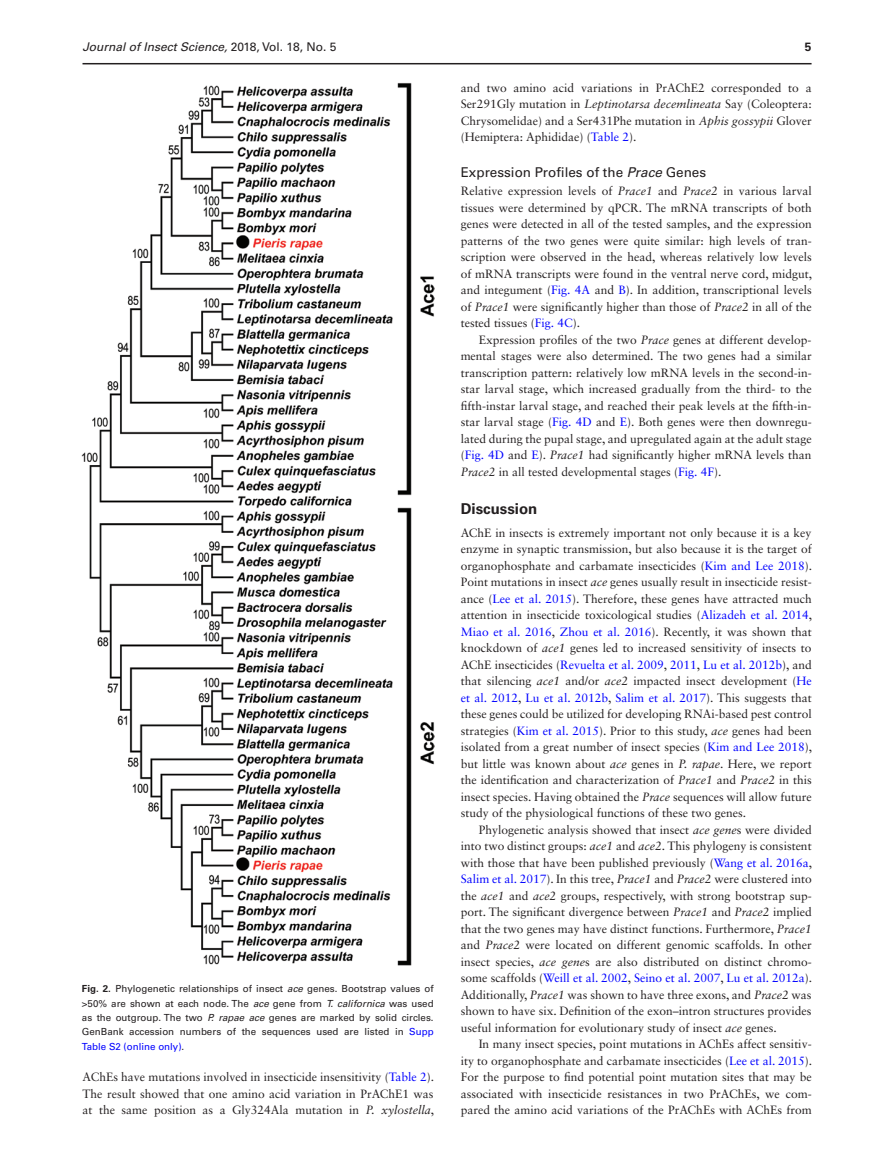
<style>
.page{position:relative;width:893px;height:1174px;background:#fff}
.page>*{position:absolute;margin:0;border:0;box-sizing:border-box;transform-origin:0 0}
.t1{font:700 15px "Univers LT Std";color:#231f20}
.t2{font:13.5px "Univers LT Std";color:#231f20}
.t3{font:12px/16.5px "Sabon LT Std";color:#231f20;text-align:justify}
.t4{font:italic 12px "Univers LT Std";color:#231f20}
.t5{font:700 12px "Univers LT Std";color:#231f20}
.t6{font:9.75px/14.2px "Univers LT Std";color:#231f20;text-align:justify}
.s1{font-style:normal}
.s2{font-weight:700}
.s3{font-style:italic}
.s4{color:#00f}
</style>
<div class="page">
<img style="left:82px;top:83px;width:353px;height:882px">
<hr style="left:82px;top:63px;width:729px;height:1px;background:#231f20">
<p class="t4" style="left:82px;top:40px;width:255px">Journal of Insect Science, <span class="s1">2018, Vol. 18, No. 5</span></p>
<p class="t5" style="left:805px;top:40px;width:8px">5</p>
<p class="t6" style="left:82px;top:982px;width:353px"><span class="s2">Fig. 2.</span> Phylogenetic relationships of insect <span class="s3">ace</span> genes. Bootstrap values of &gt;50% are shown at each node. The <span class="s3">ace</span> gene from <span class="s3">T. californica</span> was used as the outgroup. The two <span class="s3">P. rapae ace</span> genes are marked by solid circles.<br>GenBank accession numbers of the sequences used are listed in <span class="s4">Supp Table S2 (online only)</span>.</p>
<p class="t3" style="left:83px;top:1068px;width:353px">AChEs have mutations involved in insecticide insensitivity (<span class="s4">Table 2</span>).<br>The result showed that one amino acid variation in PrAChE1 was at the same position as a Gly324Ala mutation in <span class="s3">P. xylostella</span>,</p>
<p class="t3" style="left:461px;top:79px;width:352px">and two amino acid variations in PrAChE2 corresponded to a Ser291Gly mutation in <span class="s3">Leptinotarsa decemlineata</span> Say (Coleoptera:<br>Chrysomelidae) and a Ser431Phe mutation in <span class="s3">Aphis gossypii</span> Glover (Hemiptera: Aphididae) (<span class="s4">Table 2</span>).</p>
<p class="t2" style="left:461px;top:164px;width:247px">Expression Profiles of the <span class="s3">Prace</span> Genes</p>
<p class="t3" style="left:461px;top:183px;width:353px">Relative expression levels of <span class="s3">Prace1</span> and <span class="s3">Prace2</span> in various larval tissues were determined by qPCR. The mRNA transcripts of both genes were detected in all of the tested samples, and the expression patterns of the two genes were quite similar: high levels of tran&shy;scription were observed in the head, whereas relatively low levels of mRNA transcripts were found in the ventral nerve cord, midgut, and integument (<span class="s4">Fig. 4A</span> and <span class="s4">B</span>). In addition, transcriptional levels of <span class="s3">Prace1</span> were significantly higher than those of <span class="s3">Prace2</span> in all of the tested tissues (<span class="s4">Fig. 4C</span>).</p>
<p class="t3" style="left:461px;top:331px;width:353px;text-indent:18px">Expression profiles of the two <span class="s3">Prace</span> genes at different develop&shy;mental stages were also determined. The two genes had a similar transcription pattern: relatively low mRNA levels in the second-in&shy;star larval stage, which increased gradually from the third- to the fifth-instar larval stage, and reached their peak levels at the fifth-in&shy;star larval stage (<span class="s4">Fig. 4D</span> and <span class="s4">E</span>). Both genes were then downregu&shy;lated during the pupal stage, and upregulated again at the adult stage (<span class="s4">Fig. 4D</span> and <span class="s4">E</span>). <span class="s3">Prace1</span> had significantly higher mRNA levels than <span class="s3">Prace2</span> in all tested developmental stages (<span class="s4">Fig. 4F</span>).</p>
<p class="t1" style="left:461px;top:500px;width:78px">Discussion</p>
<p class="t3" style="left:461px;top:524px;width:353px">AChE in insects is extremely important not only because it is a key enzyme in synaptic transmission, but also because it is the target of organophosphate and carbamate insecticides (<span class="s4">Kim and Lee 2018</span>).<br>Point mutations in insect <span class="s3">ace</span> genes usually result in insecticide resist&shy;ance (<span class="s4">Lee et al. 2015</span>). Therefore, these genes have attracted much attention in insecticide toxicological studies (<span class="s4">Alizadeh et al. 2014</span>, <span class="s4">Miao et al. 2016</span>, <span class="s4">Zhou et al. 2016</span>). Recently, it was shown that knockdown of <span class="s3">ace1</span> genes led to increased sensitivity of insects to AChE insecticides (<span class="s4">Revuelta et al. 2009</span>, <span class="s4">2011</span>, <span class="s4">Lu et al. 2012b</span>), and that silencing <span class="s3">ace1</span> and/or <span class="s3">ace2</span> impacted insect development (<span class="s4">He et al. 2012</span>, <span class="s4">Lu et al. 2012b</span>, <span class="s4">Salim et al. 2017</span>). This suggests that these genes could be utilized for developing RNAi-based pest control strategies (<span class="s4">Kim et al. 2015</span>). Prior to this study, <span class="s3">ace</span> genes had been isolated from a great number of insect species (<span class="s4">Kim and Lee 2018</span>), but little was known about <span class="s3">ace</span> genes in <span class="s3">P. rapae</span>. Here, we report the identification and characterization of <span class="s3">Prace1</span> and <span class="s3">Prace2</span> in this insect species. Having obtained the <span class="s3">Prace</span> sequences will allow future study of the physiological functions of these two genes.</p>
<p class="t3" style="left:461px;top:821px;width:353px;text-indent:18px">Phylogenetic analysis showed that insect <span class="s3">ace gene</span>s were divided into two distinct groups: <span class="s3">ace1</span> and <span class="s3">ace2</span>. This phylogeny is consistent with those that have been published previously (<span class="s4">Wang et al. 2016a</span>, <span class="s4">Salim et al. 2017</span>). In this tree, <span class="s3">Prace1</span> and <span class="s3">Prace2</span> were clustered into the <span class="s3">ace1</span> and <span class="s3">ace2</span> groups, respectively, with strong bootstrap sup&shy;port. The significant divergence between <span class="s3">Prace1</span> and <span class="s3">Prace2</span> implied that the two genes may have distinct functions. Furthermore, <span class="s3">Prace1 </span>and <span class="s3">Prace2</span> were located on different genomic scaffolds. In other insect species, <span class="s3">ace gene</span>s are also distributed on distinct chromo&shy;some scaffolds (<span class="s4">Weill et al. 2002</span>, <span class="s4">Seino et al. 2007</span>, <span class="s4">Lu et al. 2012a</span>).<br>Additionally, <span class="s3">Prace1</span> was shown to have three exons, and <span class="s3">Prace2</span> was shown to have six. Definition of the exon–intron structures provides useful information for evolutionary study of insect <span class="s3">ace</span> genes.</p>
<p class="t3" style="left:461px;top:1035px;width:353px;text-indent:18px">In many insect species, point mutations in AChEs affect sensitiv&shy;ity to organophosphate and carbamate insecticides (<span class="s4">Lee et al. 2015</span>).<br>For the purpose to find potential point mutation sites that may be associated with insecticide resistances in two PrAChEs, we com&shy;pared the amino acid variations of the PrAChEs with AChEs from</p>
</div>
